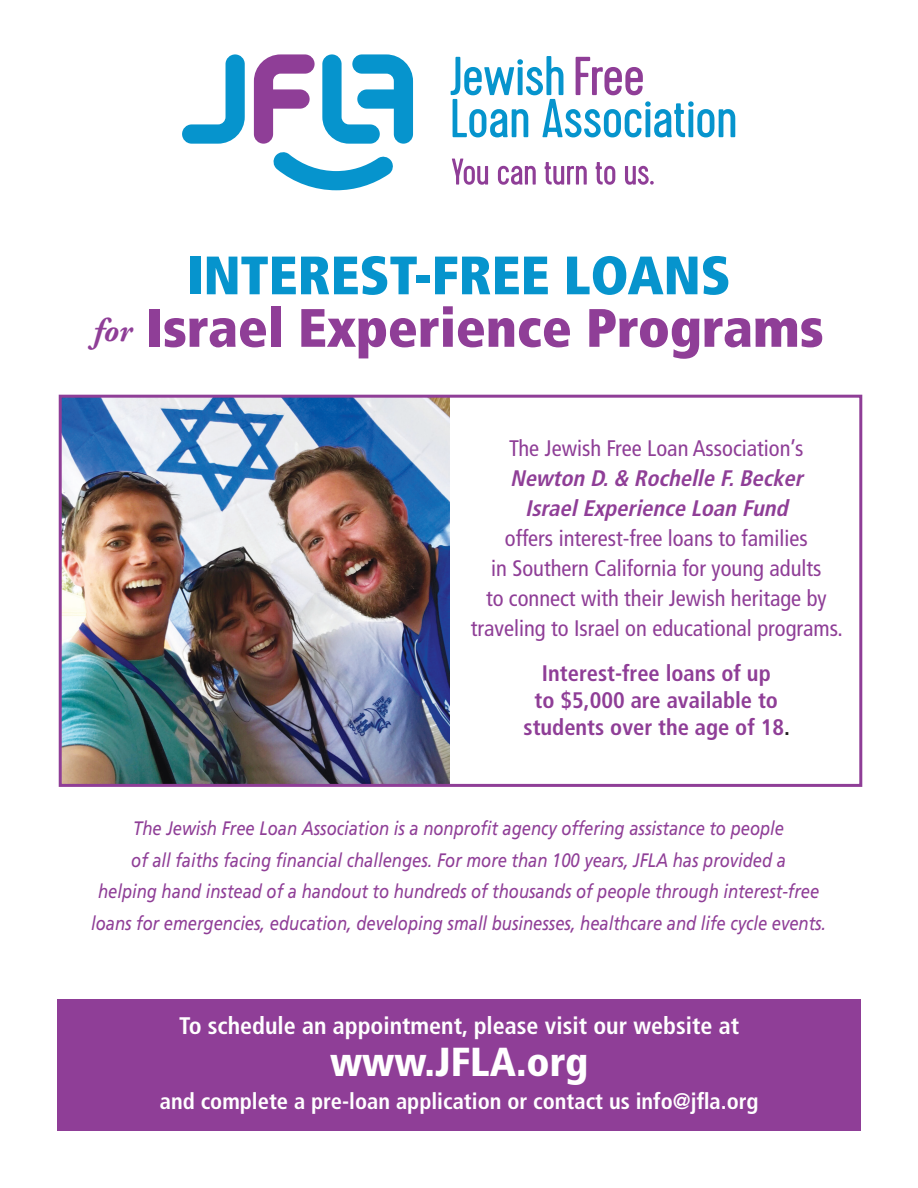
<style>
.page{position:relative;width:918px;height:1188px;background:#fff}
.page>*{position:absolute;margin:0;border:0;box-sizing:border-box;transform-origin:0 0}
.t1{font:900 condensed 54px "Frutiger";color:#8f3e97}
.t2{font:900 condensed 54px "Frutiger";color:#0694cd}
.t3{font:900 condensed 40.5px "Frutiger";color:#fff}
.t4{font:700 condensed 24px "Frutiger";color:#fff}
.t5{font:condensed 22.5px "Frutiger";color:#8f3e97}
.t6{font:700 condensed 22.5px "Frutiger";color:#8f3e97}
.t7{font:700 condensed 22.5px "Frutiger";color:#fff}
.t8{font:italic 700 condensed 22.5px "Frutiger";color:#8f3e97}
.t9{font:italic 19.5px "Frutiger";color:#8f3e97;scale:.85 1}
.s1{font-family:"Adobe Garamond";font-weight:700;font-style:italic;font-stretch:normal;font-size:33px}
.s2{color:#231f20}
</style>
<div class="page">
<img style="left:63px;top:399px;width:387px;height:384px">
<div style="left:59px;top:395px;width:803px;height:392px;border:3px solid #8f3e97"></div>
<svg style="left:254px;top:54px;width:61px;height:90px"></svg>
<svg style="left:322px;top:54px;width:91px;height:90px"></svg>
<svg style="left:273px;top:152px;width:120px;height:38px"></svg>
<svg style="left:182px;top:54px;width:63px;height:90px"></svg>
<svg style="left:451px;top:56px;width:284px;height:81px"></svg>
<svg style="left:452px;top:159px;width:36px;height:26px"></svg>
<svg style="left:498px;top:166px;width:38px;height:19px"></svg>
<svg style="left:545px;top:162px;width:42px;height:23px"></svg>
<svg style="left:596px;top:162px;width:19px;height:23px"></svg>
<svg style="left:625px;top:166px;width:29px;height:19px"></svg>
<div style="left:57px;top:999px;width:804px;height:132px;background:#8f3e97"></div>
<p class="t2" style="left:187px;top:243px;width:546px">INTEREST-FREE LOANS</p>
<p class="t1" style="left:94px;top:295px;width:732px"><span class="s1">for</span> Israel Experience Programs</p>
<p class="t5" style="left:509px;top:435px;width:296px">The Jewish Free Loan Association’s</p>
<p class="t8" style="left:510px;top:465px;width:300px">Newton D.&amp; Rochelle F.Becker</p>
<p class="t8" style="left:525px;top:495px;width:270px">IsraelExperience Loan Fund</p>
<p class="t5" style="left:505px;top:525px;width:304px">offers interest-free loans to families</p>
<p class="t5" style="left:491px;top:555px;width:332px">in Southern California for young adults</p>
<p class="t5" style="left:486px;top:585px;width:342px">to connect with their Jewish heritage by</p>
<p class="t5" style="left:471px;top:615px;width:373px">traveling to Israel on educational programs.</p>
<p class="t6" style="left:542px;top:660px;width:230px">Interest-free loans of up</p>
<p class="t6" style="left:535px;top:687px;width:245px">to $5,000 are available to</p>
<p class="t6" style="left:524px;top:714px;width:268px">students over the age of 18<span class="s2">.</span></p>
<p class="t9" style="left:133px;top:817px;width:767px">The Jewish Free Loan Association is a nonprofit agency offering assistance to people</p>
<p class="t9" style="left:131px;top:849px;width:772px">of all faiths facing financial challenges. For more than 100 years, JFLA has provided a</p>
<p class="t9" style="left:98px;top:880px;width:850px">helping hand instead of a handout to hundreds of thousands of people through interest-free</p>
<p class="t9" style="left:91px;top:912px;width:866px">loans for emergencies, education, developing small businesses, healthcare and life cycle events.</p>
<p class="t4" style="left:179px;top:1011px;width:562px">To schedule an appointment, please visit our website at</p>
<p class="t3" style="left:330px;top:1037px;width:260px">www.JFLA.org</p>
<p class="t7" style="left:160px;top:1087px;width:600px">and complete a pre-loan application or contact us info@jfla.org</p>
</div>
